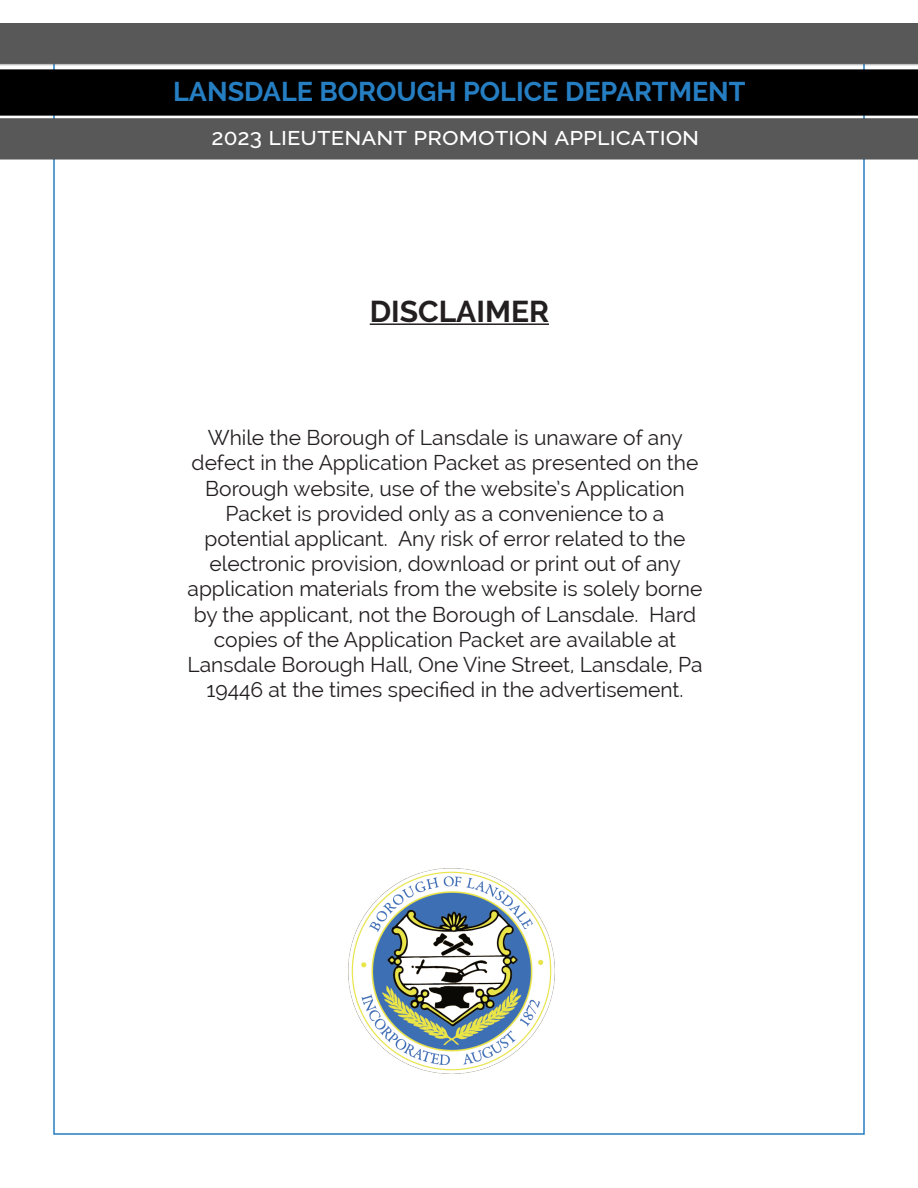
<style>
.page{position:relative;width:918px;height:1188px;background:#fff}
.page>*{position:absolute;margin:0;border:0;box-sizing:border-box;transform-origin:0 0}
.t1{font:700 30px "Raleway";color:#231f20}
.t2{font:700 27px "Raleway";color:#267ec2}
.t3{font:500 25.5px "Raleway";color:#fff}
.t4{font:21px/25.2px "Raleway";color:#231f20;text-align:center}
.s1{font-size:22.5px}
</style>
<div class="page">
<img style="left:0;top:24px;width:918px;height:152px">
<hr style="left:370px;top:323px;width:179px;height:2px;background:#231f20">
<img style="left:349px;top:868px;width:205px;height:206px">
<p class="t2" style="left:173px;top:76px;width:574px">LANSDALE BOROUGH POLICE DEPARTMENT</p>
<p class="t3" style="left:211px;top:122px;width:489px"><span class="s1">2023</span> lieutenant promotion application</p>
<p class="t1" style="left:370px;top:294px;width:181px">DISCLAIMER</p>
<p class="t4" style="left:187px;top:425px;width:517px">While the Borough of Lansdale is unaware of any defect in the Application Packet as presented on the Borough website, use of the website’s Application Packet is provided only as a convenience to a potential applicant. Any risk of error related to the electronic provision, download or print out of any application materials from the website is solely borne by the applicant, not the Borough of Lansdale. Hard copies of the Application Packet are available at Lansdale Borough Hall, One Vine Street, Lansdale, Pa 19446 at the times specified in the advertisement.</p>
</div>
